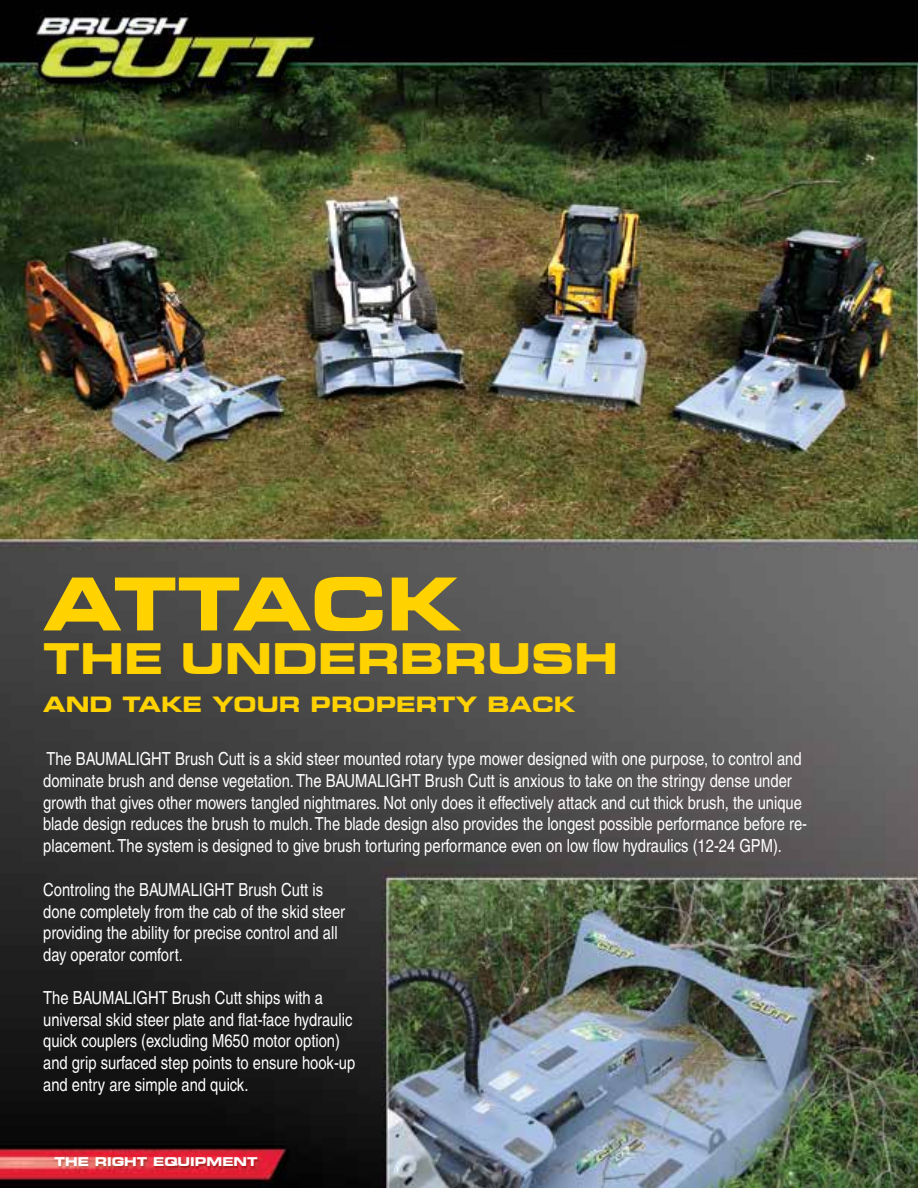
<style>
.page{position:relative;width:918px;height:1188px;background:#fff}
.page>*{position:absolute;margin:0;border:0;box-sizing:border-box;transform-origin:0 0}
.t1{font:700 expanded 72.75px "Square 721 BT";letter-spacing:-.02em;color:#ffd200}
.t2{font:700 expanded 42px "Square 721 BT";color:#ffd200}
.t3{font:700 expanded 21px "Square 721 BT";color:#ffd200}
.t4{font:condensed 18px/21.6px "Helvetica";color:#fff}
.t5{font:700 expanded 12px "Square 721 BT";color:#fff}
</style>
<div class="page">
<img style="left:0;top:0;width:918px;height:1188px">
<h1 class="t1" style="left:43px;top:560px;width:419px">ATTACK</h1>
<h2 class="t2" style="left:43px;top:633px;width:577px">THE UNDERBRUSH</h2>
<p class="t3" style="left:43px;top:692px;width:534px">AND TAKE YOUR PROPERTY BACK</p>
<p class="t4" style="left:43px;top:748px;width:766px">The BAUMALIGHT Brush Cutt is a skid steer mounted rotary type mower designed with one purpose, to control and dominate brush and dense vegetation. The BAUMALIGHT Brush Cutt is anxious to take on the stringy dense under growth that gives other mowers tangled nightmares. Not only does it effectively attack and cut thick brush, the unique blade design reduces the brush to mulch. The blade design also provides the longest possible performance before re&shy;placement. The system is designed to give brush torturing performance even on low flow hydraulics (12-24 GPM).</p>
<p class="t4" style="left:43px;top:879px;width:303px">Controling the BAUMALIGHT Brush Cutt is done completely from the cab of the skid steer providing the ability for precise control and all day operator comfort.</p>
<p class="t4" style="left:43px;top:987px;width:314px">The BAUMALIGHT Brush Cutt ships with a universal skid steer plate and flat-face hydraulic quick couplers (excluding M650 motor option) and grip surfaced step points to ensure hook-up and entry are simple and quick.</p>
<p class="t5" style="left:55px;top:1154px;width:205px">THE RIGHT EQUIPMENT</p>
</div>
